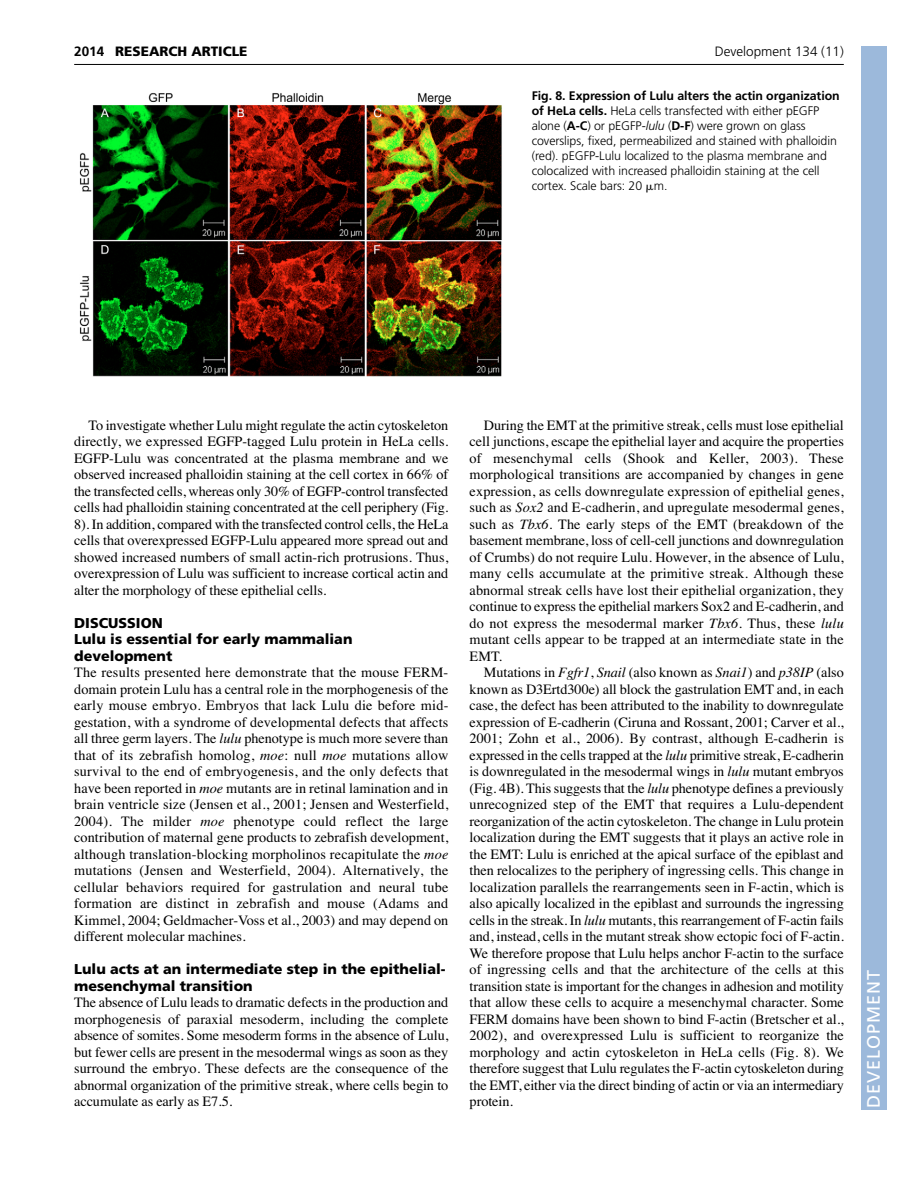
<style>
.page{position:relative;width:918px;height:1188px;background:#fff}
.page>*{position:absolute;margin:0;border:0;box-sizing:border-box;transform-origin:0 0}
.t1{font:18px "Frutiger LT Std";letter-spacing:.055em;color:#fff}
.t2{font:14.25px/16.5px "Times";letter-spacing:-.005em;color:#000;text-align:justify}
.t3{font:900 14.25px/16.5px "Frutiger LT Std";color:#000}
.t4{font:300 13.5px "Frutiger LT Std";color:#000}
.t5{font:900 13.5px "Frutiger LT Std";color:#000}
.t6{font:700 13.5px "Frutiger LT Std";color:#000}
.t7{font:300 12.3px/15px "Frutiger LT Std";letter-spacing:-.005em;color:#000}
.s1{font-weight:700}
.s2{font-style:italic}
.s3{font-family:"Mathematical Pi One";font-weight:400}
</style>
<div class="page">
<div style="left:861px;top:46px;width:25px;height:1064px;background:#9cb9db"></div>
<hr style="left:74px;top:64px;width:770px;height:1px;background:#000">
<img style="left:79px;top:93px;width:423px;height:284px">
<p class="t6" style="left:74px;top:46px;width:32px">2014</p>
<p class="t5" style="left:115px;top:46px;width:134px">RESEARCH ARTICLE</p>
<p class="t4" style="left:715px;top:46px;width:131px">Development 134 (11)</p>
<p class="t7" style="left:532px;top:89px;width:310px"><span class="s1">Fig. 8. Expression of Lulu alters the actin organization of HeLa cells.</span> HeLa cells transfected with either pEGFP alone (<span class="s1">A-C</span>) or pEGFP-<span class="s2">lulu</span> (<span class="s1">D-F</span>) were grown on glass coverslips, fixed, permeabilized and stained with phalloidin (red). pEGFP-Lulu localized to the plasma membrane and colocalized with increased phalloidin staining at the cell cortex. Scale bars: 20 <span class="s3">-</span>m.</p>
<p class="t2" style="left:74px;top:418px;width:376px;text-indent:14px">To investigate whether Lulu might regulate the actin cytoskeleton directly, we expressed EGFP-tagged Lulu protein in HeLa cells.<br>EGFP-Lulu was concentrated at the plasma membrane and we observed increased phalloidin staining at the cell cortex in 66% of the transfected cells, whereas only 30% of EGFP-control transfected cells had phalloidin staining concentrated at the cell periphery (Fig.<br>8). In addition, compared with the transfected control cells, the HeLa cells that overexpressed EGFP-Lulu appeared more spread out and showed increased numbers of small actin-rich protrusions. Thus, overexpression of Lulu was sufficient to increase cortical actin and alter the morphology of these epithelial cells.</p>
<p class="t3" style="left:74px;top:616px;width:280px">DISCUSSION<br>Lulu is essential for early mammalian development</p>
<p class="t2" style="left:74px;top:666px;width:376px">The results presented here demonstrate that the mouse FERM&shy;domain protein Lulu has a central role in the morphogenesis of the early mouse embryo. Embryos that lack Lulu die before mid&shy;gestation, with a syndrome of developmental defects that affects all three germ layers. The <span class="s2">lulu</span> phenotype is much more severe than that of its zebrafish homolog, <span class="s2">moe</span>: null <span class="s2">moe</span> mutations allow survival to the end of embryogenesis, and the only defects that have been reported in <span class="s2">moe</span> mutants are in retinal lamination and in brain ventricle size (Jensen et al., 2001; Jensen and Westerfield, 2004). The milder <span class="s2">moe</span> phenotype could reflect the large contribution of maternal gene products to zebrafish development, although translation-blocking morpholinos recapitulate the <span class="s2">moe </span>mutations (Jensen and Westerfield, 2004). Alternatively, the cellular behaviors required for gastrulation and neural tube formation are distinct in zebrafish and mouse (Adams and Kimmel, 2004; Geldmacher-Voss et al., 2003) and may depend on different molecular machines.</p>
<p class="t3" style="left:74px;top:962px;width:373px">Lulu acts at an intermediate step in the epithelial&shy;mesenchymal transition</p>
<p class="t2" style="left:74px;top:996px;width:376px">The absence of Lulu leads to dramatic defects in the production and morphogenesis of paraxial mesoderm, including the complete absence of somites. Some mesoderm forms in the absence of Lulu, but fewer cells are present in the mesodermal wings as soon as they surround the embryo. These defects are the consequence of the abnormal organization of the primitive streak, where cells begin to accumulate as early as E7.5.</p>
<p class="t2" style="left:470px;top:418px;width:376px;text-indent:14px">During the EMT at the primitive streak, cells must lose epithelial cell junctions, escape the epithelial layer and acquire the properties of mesenchymal cells (Shook and Keller, 2003). These morphological transitions are accompanied by changes in gene expression, as cells downregulate expression of epithelial genes, such as <span class="s2">Sox2</span> and E-cadherin, and upregulate mesodermal genes, such as <span class="s2">Tbx6</span>. The early steps of the EMT (breakdown of the basement membrane, loss of cell-cell junctions and downregulation of Crumbs) do not require Lulu. However, in the absence of Lulu, many cells accumulate at the primitive streak. Although these abnormal streak cells have lost their epithelial organization, they continue to express the epithelial markers Sox2 and E-cadherin, and do not express the mesodermal marker <span class="s2">Tbx6</span>. Thus, these <span class="s2">lulu </span>mutant cells appear to be trapped at an intermediate state in the EMT.</p>
<p class="t2" style="left:470px;top:666px;width:376px;text-indent:14px">Mutations in <span class="s2">Fgfr1</span>, <span class="s2">Snail</span> (also known as <span class="s2">Snai1</span>) and <span class="s2">p38IP</span> (also known as D3Ertd300e) all block the gastrulation EMT and, in each case, the defect has been attributed to the inability to downregulate expression of E-cadherin (Ciruna and Rossant, 2001; Carver et al., 2001; Zohn et al., 2006). By contrast, although E-cadherin is expressed in the cells trapped at the <span class="s2">lulu</span> primitive streak, E-cadherin is downregulated in the mesodermal wings in <span class="s2">lulu</span> mutant embryos (Fig. 4B). This suggests that the <span class="s2">lulu</span> phenotype defines a previously unrecognized step of the EMT that requires a Lulu-dependent reorganization of the actin cytoskeleton. The change in Lulu protein localization during the EMT suggests that it plays an active role in the EMT: Lulu is enriched at the apical surface of the epiblast and then relocalizes to the periphery of ingressing cells. This change in localization parallels the rearrangements seen in F-actin, which is also apically localized in the epiblast and surrounds the ingressing cells in the streak. In <span class="s2">lulu</span> mutants, this rearrangement of F-actin fails and, instead, cells in the mutant streak show ectopic foci of F-actin.<br>We therefore propose that Lulu helps anchor F-actin to the surface of ingressing cells and that the architecture of the cells at this transition state is important for the changes in adhesion and motility that allow these cells to acquire a mesenchymal character. Some FERM domains have been shown to bind F-actin (Bretscher et al., 2002), and overexpressed Lulu is sufficient to reorganize the morphology and actin cytoskeleton in HeLa cells (Fig. 8). We therefore suggest that Lulu regulates the F-actin cytoskeleton during the EMT, either via the direct binding of actin or via an intermediary protein.</p>
<p class="t1" style="left:863px;top:1108px;width:140px;rotate:-90deg">DEVELOPMENT</p>
</div>
